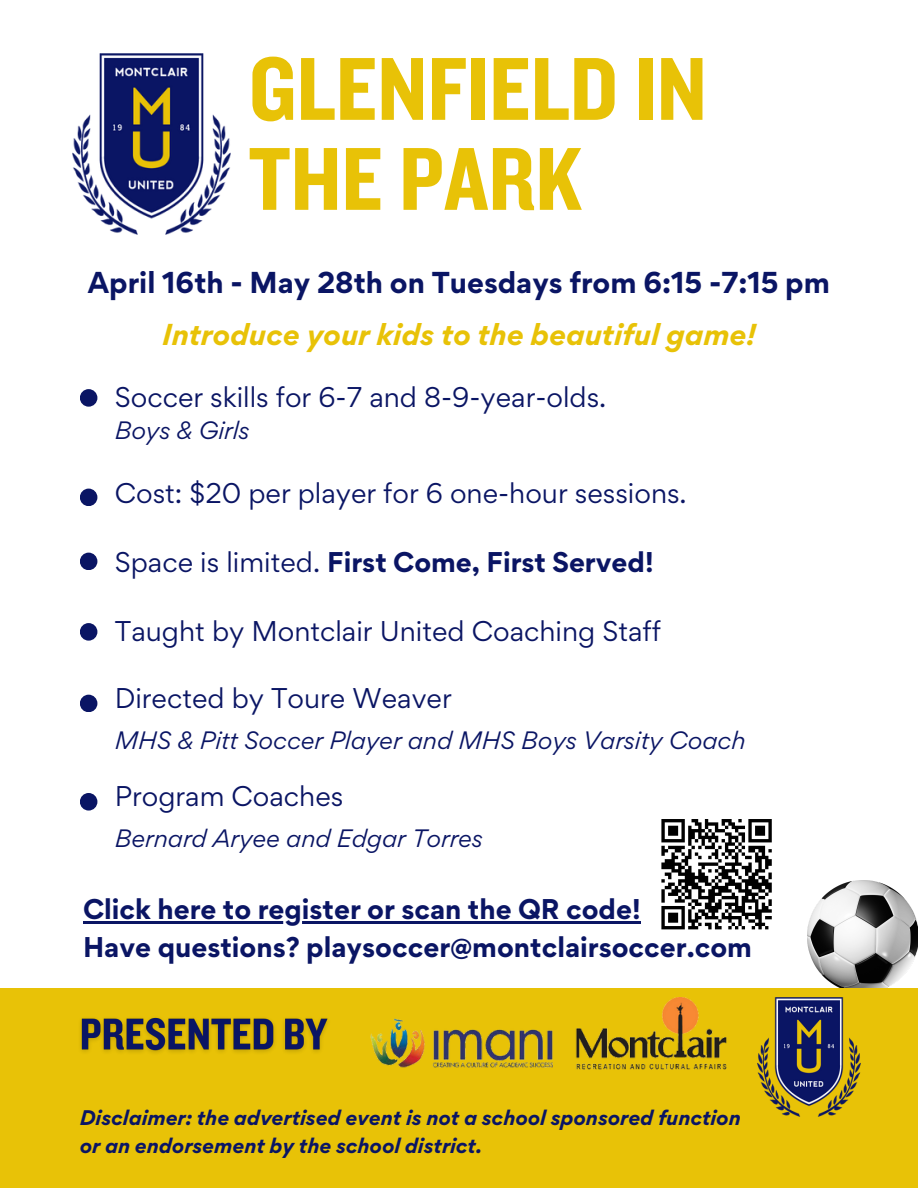
<style>
.page{position:relative;width:918px;height:1188px;background:#fff}
.page>*{position:absolute;margin:0;border:0;box-sizing:border-box;transform-origin:0 0}
.t1{font:92.7px/90px "Knockout HTF50 Welterweight";color:#e8c207}
.t2{font:700 27px "Gordita";color:#0a1564}
.t3{font:italic 700 27px "Gordita";color:#e8c207}
.t4{font:25.5px "Gordita";color:#0a1564}
.t5{font:700 25.5px/38.2px "Gordita";color:#0a1564}
.t6{font:italic 22.5px "Gordita";color:#0a1564}
.t7{font:italic 700 18.9px/28.2px "Gordita";color:#0a1564}
.s1{font-weight:400}
</style>
<div class="page">
<img style="left:807px;top:881px;width:111px;height:107px">
<img style="left:72px;top:53px;width:159px;height:182px">
<div style="left:0;top:988px;width:918px;height:200px;background:#e8c207"></div>
<img style="left:757px;top:998px;width:104px;height:118px">
<img style="left:370px;top:1018px;width:182px;height:50px">
<img style="left:576px;top:998px;width:151px;height:72px">
<div style="left:80px;top:389px;width:17px;height:18px;background:#0a1564;border-radius:50%"></div>
<div style="left:80px;top:489px;width:17px;height:17px;background:#0a1564;border-radius:50%"></div>
<div style="left:80px;top:553px;width:17px;height:17px;background:#0a1564;border-radius:50%"></div>
<div style="left:80px;top:623px;width:17px;height:18px;background:#0a1564;border-radius:50%"></div>
<div style="left:80px;top:695px;width:17px;height:17px;background:#0a1564;border-radius:50%"></div>
<div style="left:80px;top:793px;width:17px;height:18px;background:#0a1564;border-radius:50%"></div>
<svg style="left:661px;top:819px;width:111px;height:111px"></svg>
<hr style="left:83px;top:921px;width:558px;height:3px;background:#0a1564">
<img style="left:80px;top:1017px;width:248px;height:36px">
<h3 class="t1" style="left:249px;top:47px;width:460px">GLENFIELD IN<br>THE PARK</h3>
<h5 class="t2" style="left:88px;top:264px;width:744px">April 16th - May 28th on Tuesdays from 6:15 -7:15 pm</h5>
<p class="t3" style="left:162px;top:316px;width:595px">Introduce your kids to the beautiful game!</p>
<h4 class="t4" style="left:115px;top:380px;width:493px">Soccer skills for 6-7 and 8-9-year-olds.</h4>
<p class="t6" style="left:115px;top:415px;width:136px">Boys &amp; Girls</p>
<h4 class="t4" style="left:115px;top:476px;width:573px">Cost: $20 per player for 6 one-hour sessions.</h4>
<h4 class="t5" style="left:115px;top:542px;width:540px"><span class="s1">Space is limited.</span> First Come, First Served!</h4>
<h4 class="t4" style="left:115px;top:614px;width:548px">Taught by Montclair United Coaching Staff</h4>
<h4 class="t4" style="left:115px;top:681px;width:338px">Directed by Toure Weaver</h4>
<h5 class="t6" style="left:115px;top:725px;width:632px">MHS &amp; Pitt Soccer Player and MHS Boys Varsity Coach</h5>
<p class="t4" style="left:115px;top:779px;width:230px">Program Coaches</p>
<p class="t6" style="left:115px;top:823px;width:370px">Bernard Aryee and Edgar Torres</p>
<h5 class="t5" style="left:83px;top:890px;width:670px">Click here to register or scan the QR code!<br>Have questions? playsoccer@montclairsoccer.com</h5>
<p class="t7" style="left:80px;top:1104px;width:662px">Disclaimer: the advertised event is not a school sponsored function or an endorsement by the school district.</p>
</div>
